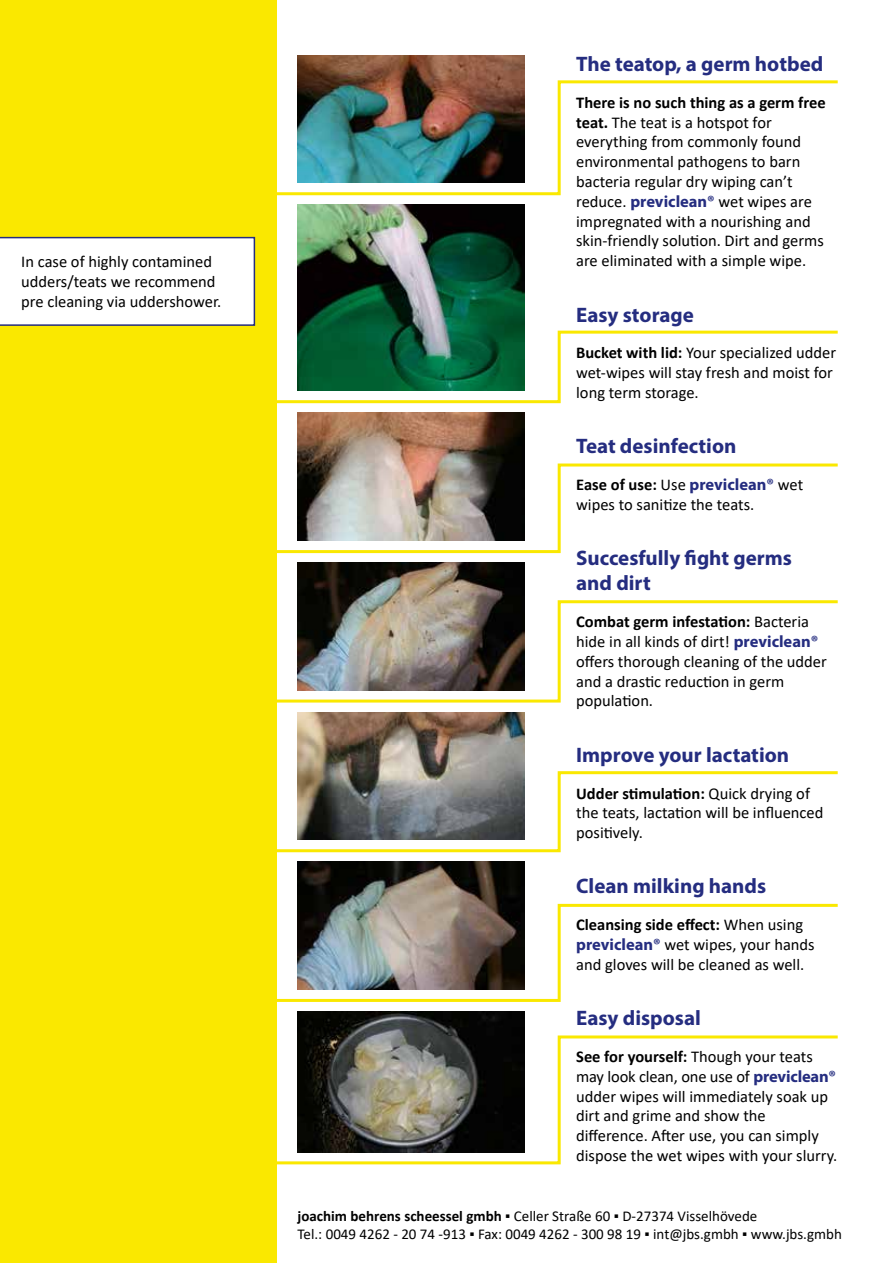
<style>
.page{position:relative;width:893px;height:1263px;background:#fff}
.page>*{position:absolute;margin:0;border:0;box-sizing:border-box;transform-origin:0 0}
.t1{font:700 21px/25.2px "Myriad Pro";color:#252d80}
.t2{font:16.5px/19.8px "Calibri";color:#000}
.t3{font:700 16.5px "Myriad Pro";color:#252d80}
.t4{font:15px/18px "Calibri";color:#000}
.s1{font-weight:700}
.s2{font-family:"Myriad Pro";font-weight:700;color:#252d80}
.s3{font-family:"Calibri";color:#000}
.s4{font-family:"Calibri";font-weight:400;color:#000}
</style>
<div class="page">
<div style="left:0;top:0;width:276px;height:1263px;background:#fae800"></div>
<svg style="left:276px;top:1034px;width:562px;height:132px"></svg>
<svg style="left:276px;top:902px;width:562px;height:101px"></svg>
<svg style="left:276px;top:770px;width:562px;height:84px"></svg>
<svg style="left:276px;top:599px;width:562px;height:105px"></svg>
<svg style="left:276px;top:462px;width:562px;height:93px"></svg>
<svg style="left:276px;top:329px;width:562px;height:76px"></svg>
<svg style="left:276px;top:79px;width:562px;height:118px"></svg>
<img style="left:298px;top:55px;width:227px;height:128px">
<img style="left:298px;top:205px;width:227px;height:186px">
<img style="left:298px;top:862px;width:227px;height:127px">
<img style="left:298px;top:1012px;width:227px;height:140px">
<img style="left:298px;top:413px;width:227px;height:127px">
<img style="left:298px;top:562px;width:227px;height:128px">
<img style="left:298px;top:712px;width:227px;height:128px">
<div style="left:0;top:237px;width:255px;height:89px;background:#fff"></div>
<p class="t2" style="left:21px;top:251px;width:202px">In case of highly contamined udders/teats we recommend pre cleaning via uddershower.</p>
<p class="t1" style="left:576px;top:51px;width:249px">The teatop, a germ hotbed</p>
<p class="t2" style="left:576px;top:92px;width:251px"><span class="s1">There is no such thing as a germ free teat.</span> The teat is a hotspot for everything from commonly found environmental pathogens to barn bacteria regular dry wiping can’t reduce. <span class="s2">previclean®</span> wet wipes are impregnated with a nourishing and skin-friendly solution. Dirt and germs are eliminated with a simple wipe.</p>
<p class="t1" style="left:576px;top:301px;width:119px">Easy storage</p>
<p class="t2" style="left:576px;top:343px;width:261px"><span class="s1">Bucket with lid:</span> Your specialized udder wet-wipes will stay fresh and moist for long term storage.</p>
<p class="t1" style="left:576px;top:433px;width:162px">Teat desinfection</p>
<p class="t3" style="left:576px;top:474px;width:228px"><span class="s3">Ease of use:</span> <span class="s4">Use</span> previclean® <span class="s4">wet</span></p>
<p class="t2" style="left:576px;top:494px;width:180px">wipes to sanitize the teats.</p>
<p class="t1" style="left:576px;top:545px;width:217px">Succesfully fight germs and dirt</p>
<p class="t2" style="left:576px;top:611px;width:252px"><span class="s1">Combat germ infestation:</span> Bacteria hide in all kinds of dirt! <span class="s2">previclean® </span>offers thorough cleaning of the udder and a drastic reduction in germ population.</p>
<p class="t1" style="left:576px;top:741px;width:214px">Improve your lactation</p>
<p class="t2" style="left:576px;top:783px;width:249px"><span class="s1">Udder stimulation:</span> Quick drying of the teats, lactation will be influenced positively.</p>
<p class="t1" style="left:576px;top:873px;width:192px">Clean milking hands</p>
<p class="t2" style="left:576px;top:914px;width:240px"><span class="s1">Cleansing side effect:</span> When using <span class="s2">previclean®</span> wet wipes, your hands and gloves will be cleaned as well.</p>
<p class="t1" style="left:576px;top:1005px;width:126px">Easy disposal</p>
<p class="t2" style="left:576px;top:1046px;width:263px"><span class="s1">See for yourself:</span> Though your teats may look clean, one use of <span class="s2">previclean® </span>udder wipes will immediately soak up dirt and grime and show the difference. After use, you can simply dispose the wet wipes with your slurry.</p>
<p class="t4" style="left:298px;top:1206px;width:546px"><span class="s1">joachim behrens scheessel gmbh</span> ▪ Celler Straße 60 ▪ D-27374 Visselhövede<br>Tel.: 0049 4262 - 20 74 -913 ▪ Fax: 0049 4262 - 300 98 19 ▪ int@jbs.gmbh ▪ www.jbs.gmbh</p>
</div>
